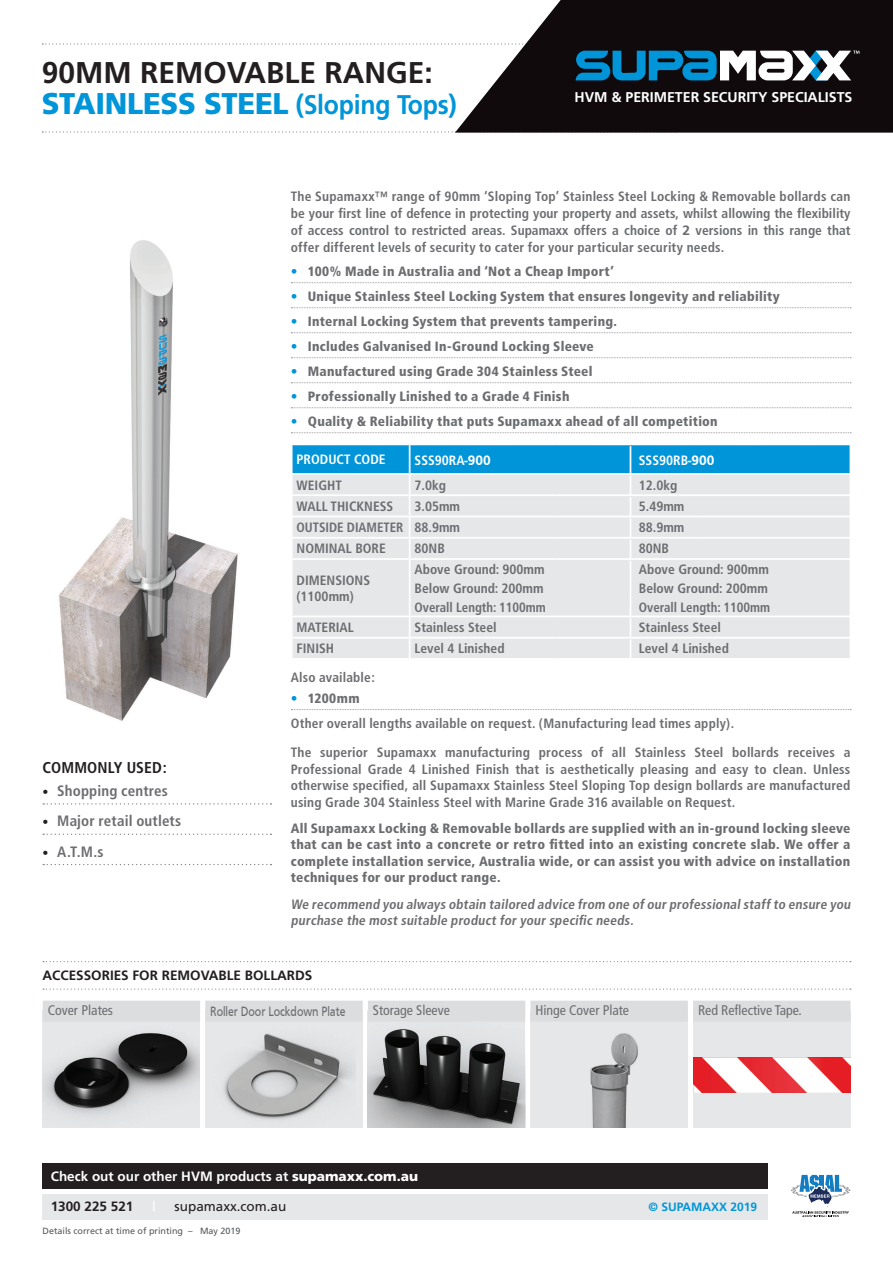
<style>
.page{position:relative;width:893px;height:1263px;background:#fff}
.page>*{position:absolute;margin:0;border:0;box-sizing:border-box;transform-origin:0 0}
.Section_header{font:700 30px/31.5px "Frutiger";color:#231f20}
.Body{font:700 condensed 15.6px "Frutiger";letter-spacing:.01em;color:#231f20}
.t1{font:700 condensed 15px "Frutiger";letter-spacing:.01em;color:#6c6d70}
.t2{font:700 14.25px "Frutiger";color:#fff}
.Body-2{font:condensed 13.95px "Frutiger";letter-spacing:-.005em;color:#6c6d70}
.Body-3{font:13.95px "Frutiger";letter-spacing:-.005em;color:#6c6d70;scale:.8 1}
.Body-4{font:700 condensed 13.5px/16.5px "Frutiger";color:#6c6d70;text-align:justify}
.Body-5{font:900 condensed 13.5px/16.5px "Frutiger";letter-spacing:.02em;color:#6c6d70;text-align:justify}
.t3{font:700 13.5px "Frutiger";color:#fff}
.additional_heads{font:700 13.5px "Frutiger";color:#231f20}
.Body-6{font:700 condensed 13.5px "Frutiger";color:#6c6d70;scale:.95 1}
.t4{font:700 condensed 13.5px "Frutiger";color:#fff}
.t5{font:13.5px "Frutiger";color:#231f20}
.Body-7{font:700 condensed 13.5px "Frutiger";color:#6c6d70;scale:.96 1}
.t6{font:700 12px "Frutiger";color:#0095d9}
.additional_heads-2{font:9px "Frutiger";color:#57585a}
.s1{font-weight:900;color:#0095d9}
.s2{font-size:27px;color:#0095d9}
.s3{font-stretch:normal;font-size:14.25px}
.s4{font-weight:700;color:#0095d9}
.s5{font-stretch:normal}
.s6{font-stretch:normal;font-size:12px;color:#231f20}
.s7{font-weight:900}
</style>
<div class="page">
<img style="left:43px;top:1021px;width:157px;height:107px">
<div style="left:205px;top:1010px;width:158px;height:118px;background:#e6e7e9"></div>
<img style="left:223px;top:1033px;width:132px;height:87px">
<img style="left:368px;top:1021px;width:157px;height:107px">
<div style="left:693px;top:1010px;width:157px;height:118px;background:#e6e7e9"></div>
<img style="left:693px;top:1058px;width:157px;height:35px">
<img style="left:530px;top:1021px;width:158px;height:107px">
<svg style="left:42px;top:43px;width:411px;height:2px"></svg>
<svg style="left:42px;top:131px;width:411px;height:2px"></svg>
<div style="left:43px;top:1194px;width:725px;height:26px;background:#e6e7e9"></div>
<div style="left:43px;top:1163px;width:725px;height:25px;background:#231f20"></div>
<svg style="left:791px;top:1175px;width:59px;height:41px"></svg>
<svg style="left:43px;top:803px;width:228px;height:1px"></svg>
<svg style="left:43px;top:833px;width:228px;height:2px"></svg>
<svg style="left:43px;top:864px;width:228px;height:1px"></svg>
<svg style="left:291px;top:282px;width:560px;height:1px"></svg>
<svg style="left:291px;top:307px;width:560px;height:1px"></svg>
<svg style="left:291px;top:332px;width:560px;height:1px"></svg>
<svg style="left:291px;top:357px;width:560px;height:1px"></svg>
<svg style="left:291px;top:382px;width:560px;height:1px"></svg>
<svg style="left:291px;top:407px;width:560px;height:1px"></svg>
<svg style="left:291px;top:432px;width:560px;height:1px"></svg>
<svg style="left:291px;top:709px;width:560px;height:1px"></svg>
<svg style="left:291px;top:444px;width:559px;height:214px;background:#cadee8"></svg>
<hr style="left:703px;top:637px;width:147px;height:1px;background:#fff">
<svg style="left:455px;top:0;width:438px;height:133px;background:#332d2f"></svg>
<svg style="left:576px;top:51px;width:283px;height:29px"></svg>
<svg style="left:43px;top:961px;width:808px;height:1px"></svg>
<svg style="left:43px;top:988px;width:808px;height:2px"></svg>
<div style="left:368px;top:1001px;width:157px;height:20px;background:#dcdddf"></div>
<div style="left:530px;top:1001px;width:158px;height:20px;background:#dcdddf"></div>
<div style="left:693px;top:1001px;width:157px;height:20px;background:#dcdddf"></div>
<div style="left:43px;top:1001px;width:157px;height:20px;background:#dcdddf"></div>
<div style="left:205px;top:1001px;width:158px;height:20px;background:#dcdddf"></div>
<img style="left:59px;top:240px;width:179px;height:481px">
<p class="Section_header" style="left:42px;top:56px;width:416px">90MM REMOVABLE RANGE:<br><span class="s1">STAINLESS STEEL</span> <span class="s2">(Sloping Tops)</span></p>
<p class="t2" style="left:574px;top:89px;width:279px">HVM &amp; PERIMETER SECURITY SPECIALISTS</p>
<p class="Body-4" style="left:291px;top:188px;width:561px">The Supamaxx™ range of 90mm ‘Sloping Top’ Stainless Steel Locking &amp; Removable bollards can be your first line of defence in protecting your property and assets, whilst allowing the flexibility of access control to restricted areas. Supamaxx offers a choice of <span class="s3">2</span> versions in this range that offer different levels of security to cater for your particular security needs.</p>
<p class="Body-5" style="left:291px;top:263px;width:325px"><span class="s4">•</span> 100% Made in Australia and ‘Not a Cheap Import’</p>
<p class="Body-5" style="left:291px;top:288px;width:490px"><span class="s4">•</span> Unique Stainless Steel Locking System that ensures longevity and reliability</p>
<p class="Body-5" style="left:291px;top:313px;width:328px"><span class="s4">•</span> Internal Locking System that prevents tampering.</p>
<p class="Body-5" style="left:291px;top:338px;width:304px"><span class="s4">•</span> Includes Galvanised In-Ground Locking Sleeve</p>
<p class="Body-5" style="left:291px;top:363px;width:303px"><span class="s4">•</span> Manufactured using Grade 304 Stainless Steel</p>
<p class="Body-5" style="left:291px;top:388px;width:280px"><span class="s4">•</span> Professionally Linished to a Grade 4 Finish</p>
<p class="Body-5" style="left:291px;top:413px;width:428px"><span class="s4">•</span> Quality &amp; Reliability that puts Supamaxx ahead of all competition</p>
<p class="t4" style="left:297px;top:451px;width:91px">PRODUCT CODE</p>
<p class="t4" style="left:415px;top:453px;width:78px">SSS90RA<span class="s5">-</span><span class="s3">900</span></p>
<p class="t4" style="left:639px;top:453px;width:77px">SSS90RB<span class="s5">-</span><span class="s3">900</span></p>
<p class="Body-4" style="left:297px;top:477px;width:47px">WEIGHT</p>
<p class="Body-4" style="left:415px;top:477px;width:33px">7.0kg</p>
<p class="Body-4" style="left:639px;top:477px;width:40px">12.0kg</p>
<p class="Body-4" style="left:297px;top:498px;width:98px">WALL THICKNESS</p>
<p class="Body-4" style="left:415px;top:498px;width:47px">3.05mm</p>
<p class="Body-4" style="left:639px;top:498px;width:47px">5.49mm</p>
<p class="Body-7" style="left:297px;top:519px;width:113px">OUTSIDE DIAMETER</p>
<p class="Body-4" style="left:415px;top:519px;width:47px">88.9mm</p>
<p class="Body-4" style="left:639px;top:519px;width:47px">88.9mm</p>
<p class="Body-4" style="left:297px;top:540px;width:91px">NOMINAL BORE</p>
<p class="Body-4" style="left:415px;top:540px;width:32px">80NB</p>
<p class="Body-4" style="left:639px;top:540px;width:32px">80NB</p>
<p class="Body-4" style="left:297px;top:572px;width:75px">DIMENSIONS (1100mm)</p>
<p class="Body-4" style="left:415px;top:561px;width:131px">Above Ground: 900mm</p>
<p class="Body-4" style="left:639px;top:561px;width:131px">Above Ground: 900mm</p>
<p class="Body-4" style="left:415px;top:580px;width:130px">Below Ground: 200mm</p>
<p class="Body-4" style="left:639px;top:580px;width:130px">Below Ground: 200mm</p>
<p class="Body-6" style="left:415px;top:599px;width:140px">Overall Length: 1100mm</p>
<p class="Body-6" style="left:639px;top:599px;width:140px">Overall Length: 1100mm</p>
<p class="Body" style="left:43px;top:758px;width:126px">COMMONLY USED:</p>
<p class="t1" style="left:43px;top:782px;width:127px"><span class="s6">•</span> Shopping centres</p>
<p class="t1" style="left:43px;top:812px;width:140px"><span class="s6">•</span> Major retail outlets</p>
<p class="t1" style="left:43px;top:842px;width:63px"><span class="s6">•</span> A.T.M.s</p>
<p class="Body-4" style="left:297px;top:619px;width:59px">MATERIAL</p>
<p class="Body-4" style="left:415px;top:619px;width:84px">Stainless Steel</p>
<p class="Body-4" style="left:639px;top:619px;width:84px">Stainless Steel</p>
<p class="Body-4" style="left:297px;top:640px;width:39px">FINISH</p>
<p class="Body-4" style="left:415px;top:640px;width:92px">Level 4 Linished</p>
<p class="Body-4" style="left:639px;top:640px;width:92px">Level 4 Linished</p>
<p class="Body-4" style="left:291px;top:669px;width:86px">Also available:</p>
<p class="Body-5" style="left:291px;top:690px;width:70px"><span class="s4">•</span> 1200mm</p>
<p class="Body-4" style="left:291px;top:715px;width:445px">Other overall lengths available on request. (Manufacturing lead times apply).</p>
<p class="Body-4" style="left:291px;top:744px;width:561px">The superior Supamaxx manufacturing process of all Stainless Steel bollards receives a Professional Grade 4 Linished Finish that is aesthetically pleasing and easy to clean. Unless otherwise specified, all Supamaxx Stainless Steel Sloping Top design bollards are manufactured using Grade 304 Stainless Steel with Marine Grade 316 available on Request.</p>
<p class="Body-5" style="left:291px;top:820px;width:561px">All Supamaxx Locking &amp; Removable bollards are supplied with an in-ground locking sleeve that can be cast into a concrete or retro fitted into an existing concrete slab. We offer a complete installation service, Australia wide, or can assist you with advice on installation techniques for our product range.</p>
<p class="Body-4" style="left:291px;top:896px;width:563px">We recommend you always obtain tailored advice from one of our professionalstaff to ensure you purchase the most suitable product for your specific needs.</p>
<p class="additional_heads" style="left:43px;top:967px;width:271px">ACCESSORIES FOR REMOVABLE BOLLARDS</p>
<p class="Body-2" style="left:48px;top:1002px;width:67px">Cover Plates</p>
<p class="Body-3" style="left:210px;top:1003px;width:171px">Roller Door Lockdown Plate</p>
<p class="Body-2" style="left:373px;top:1002px;width:78px">Storage Sleeve</p>
<p class="Body-2" style="left:535px;top:1002px;width:95px">Hinge Cover Plate</p>
<p class="Body-2" style="left:698px;top:1002px;width:105px">Red Reflective Tape.</p>
<p class="t3" style="left:51px;top:1168px;width:369px">Check out our other HVM products at <span class="s7">supamaxx.com.au</span></p>
<p class="additional_heads" style="left:51px;top:1199px;width:84px">1300 225 521</p>
<p class="t5" style="left:175px;top:1199px;width:113px">supamaxx.com.au</p>
<p class="t6" style="left:648px;top:1200px;width:110px">© SUPAMAXX 2019</p>
<p class="additional_heads-2" style="left:43px;top:1225px;width:200px">Details correct at time of printing – May 2019</p>
</div>
